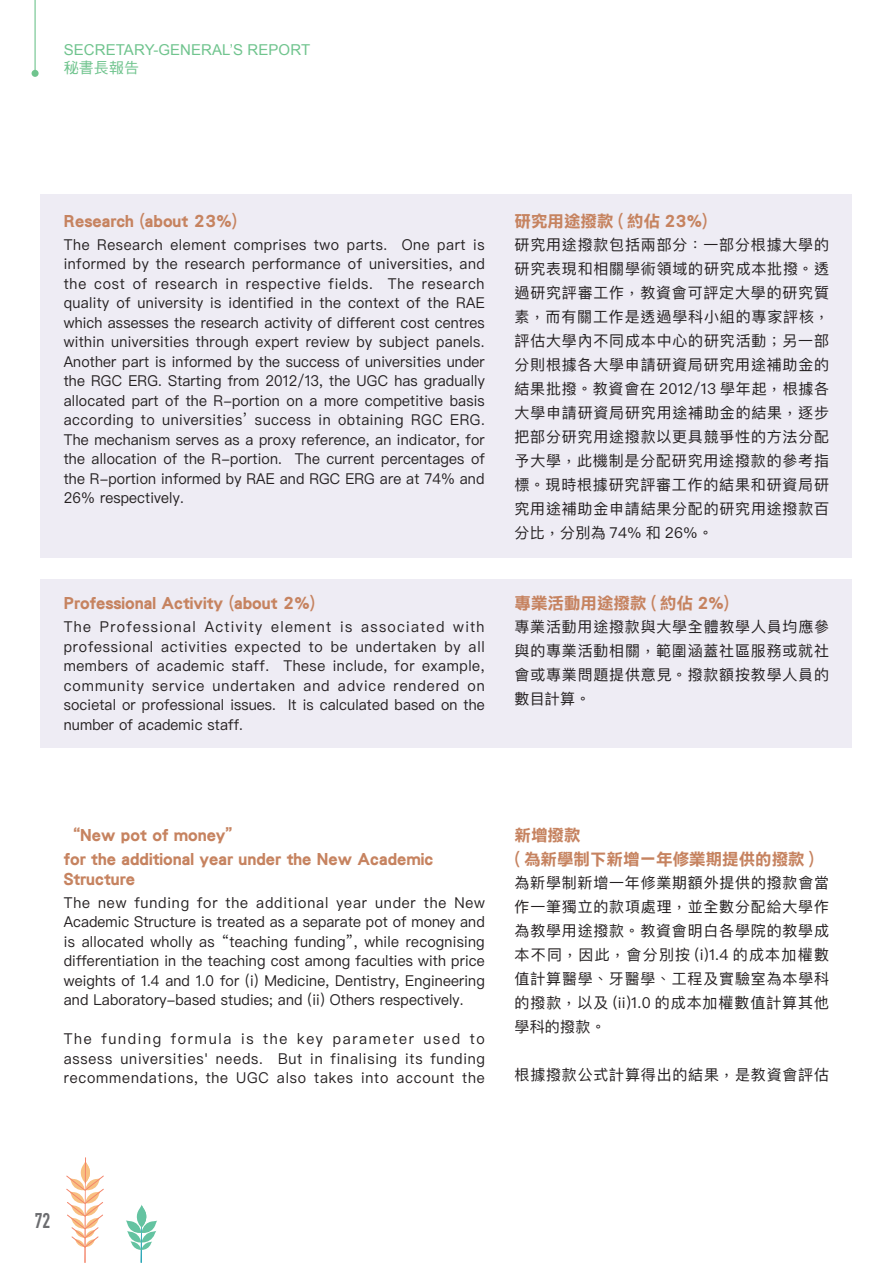
<style>
.page{position:relative;width:893px;height:1263px;background:#fff}
.page>*{position:absolute;margin:0;border:0;box-sizing:border-box;transform-origin:0 0}
.t1{font:700 21px "DIN Condensed";color:#6c6d70}
.t2{font:16.5px/24px "DF Li Hei HK W7";color:#c68360}
.t3{font:15px/19.5px "Ping Fang HK";letter-spacing:.05em;color:#231f20;text-align:justify;scale:.95 1}
.t4{font:15px/24px "Ping Fang HK";letter-spacing:.05em;color:#231f20;text-align:justify}
.t5{font:15px "Arial";letter-spacing:.005em;color:#70c48e}
.t6{font:15px "DF Hei HK W5";letter-spacing:.005em;color:#70c48e}
</style>
<div class="page">
<hr style="left:84px;top:1173px;width:2px;height:90px;background:#f4856b">
<svg style="left:67px;top:1158px;width:37px;height:89px"></svg>
<svg style="left:126px;top:1205px;width:31px;height:58px"></svg>
<hr style="left:35px;top:0;width:1px;height:71px;background:#70c48e">
<div style="left:32px;top:70px;width:7px;height:7px;background:#70c48e;border-radius:50%"></div>
<div style="left:40px;top:195px;width:812px;height:363px;background:#eeecf4"></div>
<div style="left:40px;top:579px;width:812px;height:168px;background:#eeecf4"></div>
<p class="t5" style="left:64px;top:40px;width:248px">SECRETARY-GENERAL’S REPORT</p>
<p class="t6" style="left:64px;top:60px;width:77px">秘書長報告</p>
<p class="t2" style="left:64px;top:209px;width:175px">Research (about 23%)</p>
<p class="t3" style="left:64px;top:234px;width:445px">The Research element comprises two parts. One part is informed by the research performance of universities, and the cost of research in respective fields. The research quality of university is identified in the context of the RAE which assesses the research activity of different cost centres within universities through expert review by subject panels.<br>Another part is informed by the success of universities under the RGC ERG. Starting from 2012/13, the UGC has gradually allocated part of the R-portion on a more competitive basis according to universities’ success in obtaining RGC ERG.<br>The mechanism serves as a proxy reference, an indicator, for the allocation of the R-portion. The current percentages of the R-portion informed by RAE and RGC ERG are at 74% and 26% respectively.</p>
<p class="t2" style="left:64px;top:591px;width:253px">Professional Activity (about 2%)</p>
<p class="t3" style="left:64px;top:617px;width:445px">The Professional Activity element is associated with professional activities expected to be undertaken by all members of academic staff. These include, for example, community service undertaken and advice rendered on societal or professional issues. It is calculated based on the number of academic staff.</p>
<p class="t2" style="left:514px;top:209px;width:195px">研究用途撥款 ( 約佔 23%)</p>
<p class="t4" style="left:514px;top:232px;width:316px">研究用途撥款包括兩部分：一部分根據大學的研究表現和相關學術領域的研究成本批撥。透過研究評審工作，教資會可評定大學的研究質素，而有關工作是透過學科小組的專家評核，評估大學內不同成本中心的研究活動；另一部分則根據各大學申請研資局研究用途補助金的結果批撥。教資會在 2012/13 學年起，根據各大學申請研資局研究用途補助金的結果，逐步把部分研究用途撥款以更具競爭性的方法分配予大學，此機制是分配研究用途撥款的參考指標。現時根據研究評審工作的結果和研資局研究用途補助金申請結果分配的研究用途撥款百分比，分別為 74% 和 26%。</p>
<p class="t2" style="left:514px;top:591px;width:216px">專業活動用途撥款 ( 約佔 2%)</p>
<p class="t4" style="left:514px;top:614px;width:316px">專業活動用途撥款與大學全體教學人員均應參與的專業活動相關，範圍涵蓋社區服務或就社會或專業問題提供意見。撥款額按教學人員的數目計算。</p>
<p class="t2" style="left:64px;top:823px;width:371px">“New pot of money”<br>for the additional year under the New Academic</p>
<p class="t2" style="left:64px;top:866px;width:73px">Structure</p>
<p class="t3" style="left:64px;top:892px;width:445px">The new funding for the additional year under the New Academic Structure is treated as a separate pot of money and is allocated wholly as “teaching funding”, while recognising differentiation in the teaching cost among faculties with price weights of 1.4 and 1.0 for (i) Medicine, Dentistry, Engineering and Laboratory-based studies; and (ii) Others respectively.</p>
<p class="t3" style="left:64px;top:1029px;width:445px">The funding formula is the key parameter used to assess universities' needs. But in finalising its funding recommendations, the UGC also takes into account the</p>
<p class="t2" style="left:514px;top:823px;width:301px">新增撥款<br>( 為新學制下新增一年修業期提供的撥款 )</p>
<p class="t4" style="left:514px;top:870px;width:316px">為新學制新增一年修業期額外提供的撥款會當作一筆獨立的款項處理，並全數分配給大學作為教學用途撥款。教資會明白各學院的教學成本不同，因此，會分別按 (i)1.4 的成本加權數值計算醫學、牙醫學、工程及實驗室為本學科的撥款，以及 (ii)1.0 的成本加權數值計算其他學科的撥款。</p>
<p class="t4" style="left:514px;top:1062px;width:316px">根據撥款公式計算得出的結果，是教資會評估</p>
<h1 class="t1" style="left:35px;top:1206px;width:17px">72</h1>
</div>
